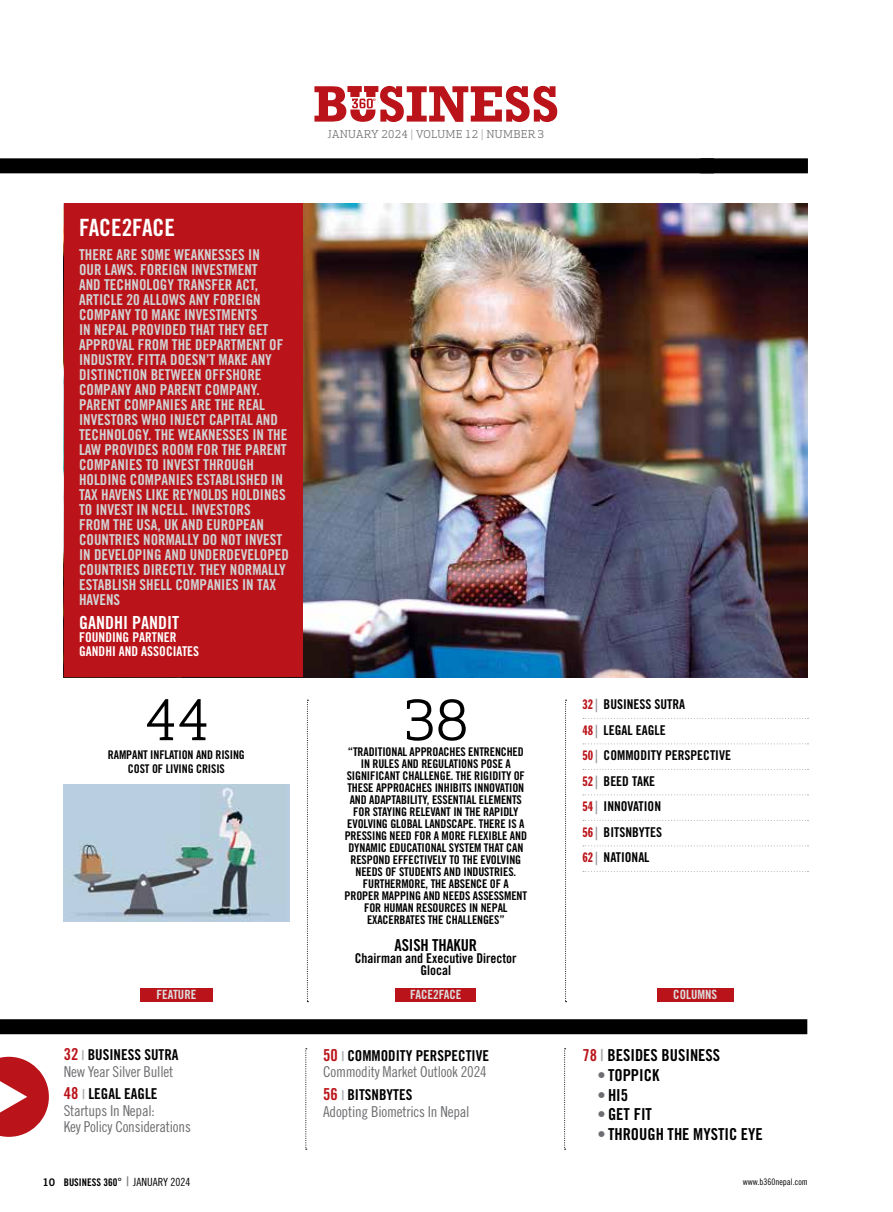
<style>
.page{position:relative;width:893px;height:1212px;background:#fff}
.page>*{position:absolute;margin:0;border:0;box-sizing:border-box;transform-origin:0 0}
.t1{font:54px "Apex Serif";color:#000}
.t2{font:23.7px "Trade Gothic LT Std Bd Cn 20";color:#fff}
.t3{font:18px "Trade Gothic LT Std Bd Cn 20";color:#fff}
.t4{font:16.5px "Trade Gothic LT Std Bd Cn 20";color:#000}
.t5{font:15px/15px "Trade Gothic LT Std Bd Cn 20";color:#d1d3d4}
.t6{font:15px/16.5px "Trade Gothic LT Std Cn 18";letter-spacing:-.015em;color:#6d6e71}
.t7{font:15px "Trade Gothic LT Std Bd Cn 20";color:#000}
.t8{font:13.5px/25.5px "Trade Gothic LT Std Bd Cn 20";color:#000}
.t9{font:13.5px/13.5px "Trade Gothic LT Std Bd Cn 20";color:#fff}
.t10{font:12.75px "Trade Gothic LT Std Bd Cn 20";color:#dcddde}
.t11{font:12px/12px "Trade Gothic LT Std Bd Cn 20";letter-spacing:-.01em;color:#000;text-align:center}
.t12{font:10.5px "Apex Serif";letter-spacing:.03em;color:#6d6e71}
.t13{font:10.5px "Trade Gothic LT Std Bd Cn 20";color:#000}
.t14{font:9px "Trade Gothic LT Std Cn 18";color:#000}
.s1{font-size:16.5px;color:#ba141a}
.s2{font-size:13.5px;color:#a7a9ac}
.s3{color:#a7a9ac}
.s4{font-family:"Franklin Gothic BT";font-stretch:extra-condensed;color:#ba141a}
.s5{font-family:"Franklin Gothic BT";font-stretch:extra-condensed;color:#939598}
.s6{color:#ba141a}
.s7{font-family:"Trade Gothic LT Std Cn 18";color:#6d6e71}
.s8{font-family:"Trade Gothic LT Std Bd 2"}
.s9{font-size:11.25px}
.s10{font-family:"Trade Gothic LT Std Cn 18";font-size:11.25px}
</style>
<div class="page">
<div style="left:0;top:158px;width:714px;height:15px;background:#000"></div>
<div style="left:700px;top:158px;width:108px;height:15px;background:#000"></div>
<svg style="left:314px;top:86px;width:243px;height:36px"></svg>
<img style="left:303px;top:203px;width:505px;height:474px">
<div style="left:657px;top:988px;width:76px;height:13px;background:#ba141a"></div>
<svg style="left:565px;top:700px;width:2px;height:302px"></svg>
<svg style="left:307px;top:700px;width:1px;height:302px"></svg>
<svg style="left:0;top:1057px;width:49px;height:80px"></svg>
<div style="left:0;top:1019px;width:807px;height:15px;background:#000"></div>
<svg style="left:564px;top:1048px;width:2px;height:102px"></svg>
<svg style="left:305px;top:1048px;width:2px;height:102px"></svg>
<div style="left:395px;top:988px;width:81px;height:13px;background:#ba141a"></div>
<div style="left:64px;top:203px;width:239px;height:474px;background:#ba141a"></div>
<svg style="left:583px;top:718px;width:225px;height:1px"></svg>
<svg style="left:583px;top:743px;width:225px;height:1px"></svg>
<svg style="left:583px;top:769px;width:225px;height:1px"></svg>
<svg style="left:583px;top:794px;width:225px;height:1px"></svg>
<svg style="left:583px;top:820px;width:225px;height:1px"></svg>
<svg style="left:583px;top:845px;width:225px;height:1px"></svg>
<svg style="left:583px;top:871px;width:225px;height:1px"></svg>
<div style="left:140px;top:988px;width:73px;height:13px;background:#ba141a"></div>
<img style="left:64px;top:784px;width:225px;height:138px">
<h2 class="t2" style="left:79px;top:213px;width:97px">FACE2FACE</h2>
<p class="t5" style="left:79px;top:247px;width:211px">THERE ARE SOME WEAKNESSES IN<br>OUR LAWS. FOREIGN INVESTMENT<br>AND TECHNOLOGY TRANSFER ACT,<br>ARTICLE 20 ALLOWS ANY FOREIGN<br>COMPANY TO MAKE INVESTMENTS<br>IN NEPAL PROVIDED THAT THEY GET<br>APPROVAL FROM THE DEPARTMENT OF<br>INDUSTRY. FITTA DOESN’T MAKE ANY<br>DISTINCTION BETWEEN OFFSHORE<br>COMPANY AND PARENT COMPANY.<br>PARENT COMPANIES ARE THE REAL<br>INVESTORS WHO INJECT CAPITAL AND<br>TECHNOLOGY. THE WEAKNESSES IN THE<br>LAW PROVIDES ROOM FOR THE PARENT<br>COMPANIES TO INVEST THROUGH<br>HOLDING COMPANIES ESTABLISHED IN<br>TAX HAVENS LIKE REYNOLDS HOLDINGS<br>TO INVEST IN NCELL. INVESTORS<br>FROM THE USA, UK AND EUROPEAN<br>COUNTRIES NORMALLY DO NOT INVEST<br>IN DEVELOPING AND UNDERDEVELOPED<br>COUNTRIES DIRECTLY. THEY NORMALLY<br>ESTABLISH SHELL COMPANIES IN TAX<br>HAVENS</p>
<p class="t3" style="left:79px;top:611px;width:101px">GANDHI PANDIT</p>
<p class="t9" style="left:79px;top:630px;width:122px">FOUNDING PARTNER<br>GANDHI AND ASSOCIATES</p>
<h1 class="t1" style="left:144px;top:686px;width:66px">44</h1>
<p class="t11" style="left:108px;top:748px;width:138px;line-height:13.5px">RAMPANT INFLATION AND RISING<br>COST OF LIVING CRISIS</p>
<p class="t10" style="left:156px;top:987px;width:41px">FEATURE</p>
<p class="t7" style="left:64px;top:1046px;width:116px"><span class="s1">32</span> <span class="s2">|</span> BUSINESS SUTRA</p>
<p class="t6" style="left:64px;top:1063px;width:111px">New Year Silver Bullet</p>
<p class="t7" style="left:64px;top:1085px;width:95px"><span class="s1">48</span> <span class="s2">|</span> LEGAL EAGLE</p>
<p class="t6" style="left:64px;top:1102px;width:129px">Startups In Nepal:<br>Key Policy Considerations</p>
<p class="t12" style="left:327px;top:128px;width:218px">JANUARY 2024 <span class="s3">|</span> VOLUME 12 <span class="s3">|</span> NUMBER 3</p>
<h1 class="t1" style="left:403px;top:686px;width:66px">38</h1>
<p class="t11" style="left:345px;top:746px;width:184px">“TRADITIONAL APPROACHES ENTRENCHED IN RULES AND REGULATIONS POSE A SIGNIFICANT CHALLENGE. THE RIGIDITY OF THESE APPROACHES INHIBITS INNOVATION AND ADAPTABILITY, ESSENTIAL ELEMENTS FOR STAYING RELEVANT IN THE RAPIDLY EVOLVING GLOBAL LANDSCAPE. THERE IS A PRESSING NEED FOR A MORE FLEXIBLE AND DYNAMIC EDUCATIONAL SYSTEM THAT CAN RESPOND EFFECTIVELY TO THE EVOLVING NEEDS OF STUDENTS AND INDUSTRIES.<br>FURTHERMORE, THE ABSENCE OF A PROPER MAPPING AND NEEDS ASSESSMENT FOR HUMAN RESOURCES IN NEPAL EXACERBATES THE CHALLENGES”</p>
<p class="t4" style="left:395px;top:935px;width:84px">ASISH THAKUR</p>
<p class="t8" style="left:355px;top:952px;width:163px;line-height:12px;text-align:center">Chairman and Executive Director<br>Glocal</p>
<p class="t10" style="left:410px;top:987px;width:53px">FACE2FACE</p>
<p class="t7" style="left:323px;top:1046px;width:167px"><span class="s1">50</span> <span class="s2">|</span> COMMODITY PERSPECTIVE</p>
<p class="t6" style="left:323px;top:1063px;width:165px">Commodity Market Outlook 2024</p>
<p class="t7" style="left:323px;top:1086px;width:91px"><span class="s1">56</span> <span class="s2">|</span> BITSNBYTES</p>
<p class="t6" style="left:323px;top:1103px;width:148px">Adopting Biometrics In Nepal</p>
<p class="t8" style="left:583px;top:692px;width:150px"><span class="s4">32</span><span class="s5">|</span> BUSINESS SUTRA<br><span class="s4">48</span><span class="s5">|</span> LEGAL EAGLE<br><span class="s4">50</span><span class="s5">|</span> COMMODITY PERSPECTIVE<br><span class="s4">52</span><span class="s5">|</span> BEED TAKE<br><span class="s4">54</span><span class="s5">|</span> INNOVATION<br><span class="s4">56</span><span class="s5">|</span> BITSNBYTES<br><span class="s4">62</span><span class="s5">|</span> NATIONAL</p>
<p class="t10" style="left:673px;top:987px;width:45px">COLUMNS</p>
<p class="t4" style="left:583px;top:1045px;width:139px"><span class="s6">78</span> <span class="s3">|</span> BESIDES BUSINESS</p>
<p class="t4" style="left:598px;top:1065px;width:63px"><span class="s7">•</span> TOPPICK</p>
<p class="t4" style="left:598px;top:1085px;width:32px"><span class="s7">•</span> HI5</p>
<p class="t4" style="left:598px;top:1104px;width:56px"><span class="s7">•</span> GET FIT</p>
<p class="t4" style="left:598px;top:1124px;width:167px"><span class="s7">•</span> THROUGH THE MYSTIC EYE</p>
<p class="t13" style="left:42px;top:1176px;width:150px"><span class="s8">10</span> BUSINESS 360<span class="s9">°</span> <span class="s10">JANUARY 2024</span></p>
<p class="t14" style="left:743px;top:1176px;width:67px">www.b360nepal.com</p>
</div>
